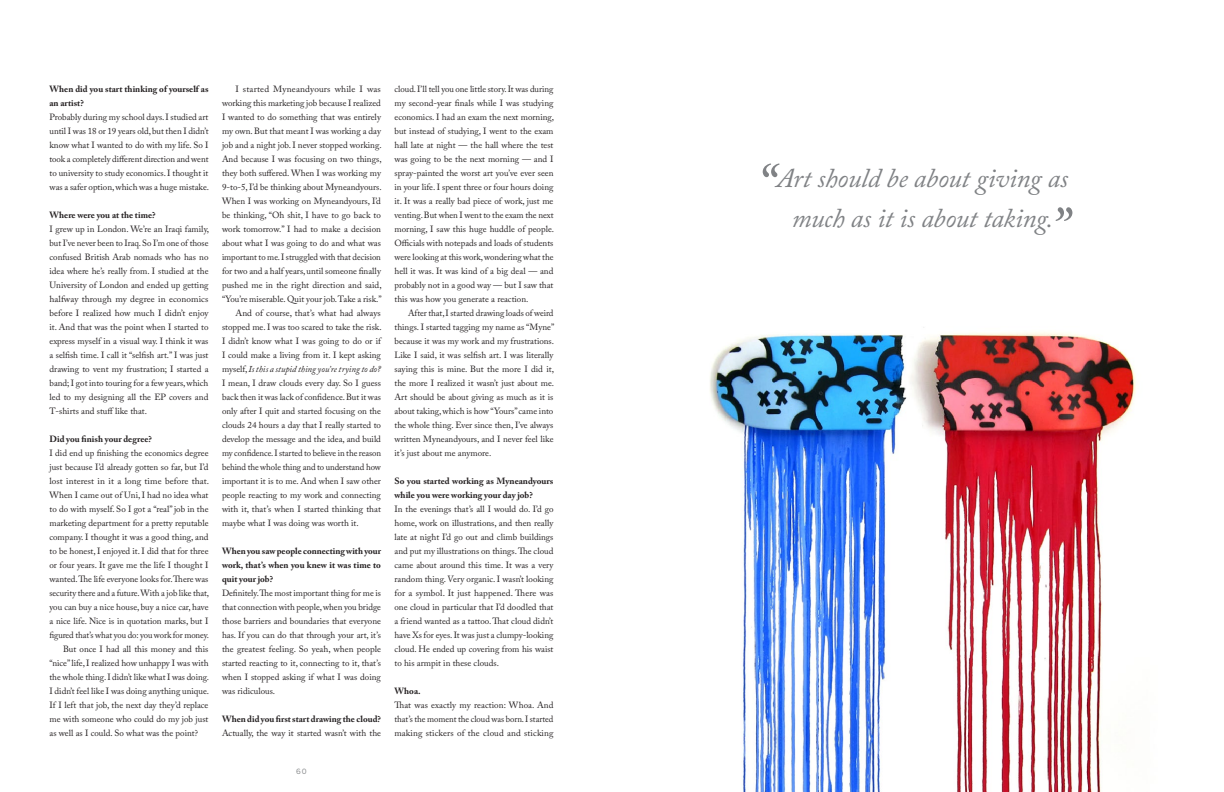
<style>
.page{position:relative;width:1224px;height:792px;background:#fff}
.page>*{position:absolute;margin:0;border:0;box-sizing:border-box;transform-origin:0 0}
.t1{font:italic 60px "Adobe Caslon Pro";color:#808285}
.t2{font:italic 27px/40.7px "Adobe Caslon Pro";letter-spacing:-.005em;color:#808285;text-align:center}
.t3{font:9px/14px "Adobe Caslon Pro";color:#231f20;text-align:justify}
.t4{font:700 9px/14px "Adobe Caslon Pro";color:#231f20}
.t5{font:italic 9px "Adobe Caslon Pro";letter-spacing:.005em;color:#231f20}
.t6{font:9px "Adobe Caslon Pro";letter-spacing:.02em;color:#231f20}
.t7{font:8px "Proxima Nova";color:#8a8c8e}
.s1{font-style:normal}
</style>
<div class="page">
<img style="left:710px;top:327px;width:426px;height:465px">
<p class="t4" style="left:50px;top:82px;width:161px">When did you start thinking of yourself as an artist?</p>
<p class="t3" style="left:50px;top:110px;width:161px">Probably during my school days. I studied art until I was 18 or 19 years old, but then I didn’t know what I wanted to do with my life. So I took a completely different direction and went to university to study economics. I thought it was a safer option, which was a huge mistake.</p>
<p class="t4" style="left:50px;top:208px;width:108px">Where were you at the time?</p>
<p class="t3" style="left:50px;top:222px;width:161px">I grew up in London. We’re an Iraqi family, but I’ve never been to Iraq. So I’m one of those confused British Arab nomads who has no idea where he’s really from. I studied at the University of London and ended up getting halfway through my degree in economics before I realized how much I didn’t enjoy it. And that was the point when I started to express myself in a visual way. I think it was a selfish time. I call it “selfish art.” I was just drawing to vent my frustration; I started a band; I got into touring for a few years, which led to my designing all the EP covers and T-shirts and stuff like that.</p>
<p class="t4" style="left:50px;top:432px;width:104px">Did you finish your degree?</p>
<p class="t3" style="left:50px;top:446px;width:161px">I did end up finishing the economics degree</p>
<p class="t3" style="left:50px;top:460px;width:161px">just because I’d already gotten so far, but I’d</p>
<p class="t3" style="left:50px;top:474px;width:161px">lost interest in it a long time before that.</p>
<p class="t3" style="left:50px;top:488px;width:160px">When I came out of Uni, I had no idea what</p>
<p class="t3" style="left:50px;top:502px;width:161px">to do with myself. So I got a “real” job in the</p>
<p class="t3" style="left:50px;top:516px;width:161px">marketing department for a pretty reputable</p>
<p class="t3" style="left:50px;top:530px;width:161px">company. I thought it was a good thing, and</p>
<p class="t3" style="left:50px;top:544px;width:161px">to be honest, I enjoyed it. I did that for three</p>
<p class="t3" style="left:50px;top:558px;width:161px">or four years. It gave me the life I thought I</p>
<p class="t3" style="left:50px;top:572px;width:160px">wanted. The life everyone looks for. There was</p>
<p class="t3" style="left:50px;top:586px;width:161px">security there and a future. With a job like that,</p>
<p class="t3" style="left:50px;top:600px;width:161px">you can buy a nice house, buy a nice car, have</p>
<p class="t3" style="left:50px;top:614px;width:161px">a nice life. Nice is in quotation marks, but I</p>
<p class="t3" style="left:50px;top:628px;width:161px">figured that’s what you do: you work for money.</p>
<p class="t3" style="left:63px;top:642px;width:147px">But once I had all this money and this</p>
<p class="t3" style="left:50px;top:656px;width:161px">“nice” life, I realized how unhappy I was with</p>
<p class="t3" style="left:50px;top:670px;width:161px">the whole thing. I didn’t like what I was doing.</p>
<p class="t3" style="left:50px;top:684px;width:161px">I didn’t feel like I was doing anything unique.</p>
<p class="t3" style="left:50px;top:698px;width:160px">If I left that job, the next day they’d replace</p>
<p class="t3" style="left:50px;top:712px;width:160px">me with someone who could do my job just</p>
<p class="t3" style="left:50px;top:726px;width:150px">as well as I could. So what was the point?</p>
<p class="t6" style="left:236px;top:84px;width:147px">I started Myneandyours while I was</p>
<p class="t3" style="left:222px;top:96px;width:160px">working this marketing job because I realized</p>
<p class="t3" style="left:222px;top:110px;width:160px">I wanted to do something that was entirely</p>
<p class="t3" style="left:222px;top:124px;width:160px">my own. But that meant I was working a day</p>
<p class="t3" style="left:222px;top:138px;width:161px">job and a night job. I never stopped working.</p>
<p class="t3" style="left:222px;top:152px;width:161px">And because I was focusing on two things,</p>
<p class="t3" style="left:222px;top:166px;width:160px">they both suffered. When I was working my</p>
<p class="t3" style="left:222px;top:180px;width:161px">9-to-5, I’d be thinking about Myneandyours.</p>
<p class="t3" style="left:222px;top:194px;width:161px">When I was working on Myneandyours, I’d</p>
<p class="t3" style="left:222px;top:208px;width:160px">be thinking, “Oh shit, I have to go back to</p>
<p class="t3" style="left:222px;top:222px;width:161px">work tomorrow.” I had to make a decision</p>
<p class="t3" style="left:222px;top:236px;width:160px">about what I was going to do and what was</p>
<p class="t3" style="left:222px;top:250px;width:160px">important to me. I struggled with that decision</p>
<p class="t3" style="left:222px;top:264px;width:160px">for two and a half years, until someone finally</p>
<p class="t3" style="left:222px;top:278px;width:161px">pushed me in the right direction and said,</p>
<p class="t3" style="left:222px;top:292px;width:161px">“You’re miserable. Quit your job. Take a risk.”</p>
<p class="t3" style="left:236px;top:306px;width:147px">And of course, that’s what had always</p>
<p class="t3" style="left:222px;top:320px;width:161px">stopped me. I was too scared to take the risk.</p>
<p class="t3" style="left:222px;top:334px;width:161px">I didn’t know what I was going to do or if</p>
<p class="t3" style="left:222px;top:348px;width:160px">I could make a living from it. I kept asking</p>
<p class="t5" style="left:222px;top:364px;width:160px"><span class="s1">myself,</span> Is this a stupid thing you’re trying to do?</p>
<p class="t3" style="left:222px;top:376px;width:161px">I mean, I draw clouds every day. So I guess</p>
<p class="t3" style="left:222px;top:390px;width:161px">back then it was lack of confidence. But it was</p>
<p class="t3" style="left:222px;top:404px;width:160px">only after I quit and started focusing on the</p>
<p class="t3" style="left:222px;top:418px;width:161px">clouds 24 hours a day that I really started to</p>
<p class="t3" style="left:222px;top:432px;width:160px">develop the message and the idea, and build</p>
<p class="t3" style="left:222px;top:446px;width:161px">my confidence. I started to believe in the reason</p>
<p class="t3" style="left:222px;top:460px;width:160px">behind the whole thing and to understand how</p>
<p class="t3" style="left:222px;top:474px;width:160px">important it is to me. And when I saw other</p>
<p class="t3" style="left:222px;top:488px;width:161px">people reacting to my work and connecting</p>
<p class="t3" style="left:222px;top:502px;width:160px">with it, that’s when I started thinking that</p>
<p class="t3" style="left:222px;top:516px;width:138px">maybe what I was doing was worth it.</p>
<p class="t4" style="left:222px;top:544px;width:161px;text-align:justify">When you saw people connecting with your work, that’s when you knew it was time to quit your job?</p>
<p class="t3" style="left:222px;top:586px;width:161px">Definitely. The most important thing for me is that connection with people, when you bridge those barriers and boundaries that everyone has. If you can do that through your art, it’s the greatest feeling. So yeah, when people started reacting to it, connecting to it, that’s when I stopped asking if what I was doing was ridiculous.</p>
<p class="t4" style="left:222px;top:712px;width:161px">When did you first start drawing the cloud?</p>
<p class="t3" style="left:222px;top:726px;width:161px">Actually, the way it started wasn’t with the</p>
<p class="t7" style="left:296px;top:768px;width:12px">60</p>
<p class="t3" style="left:394px;top:82px;width:161px">cloud. I’ll tell you one little story. It was during my second-year finals while I was studying economics. I had an exam the next morning, but instead of studying, I went to the exam hall late at night — the hall where the test was going to be the next morning — and I spray-painted the worst art you’ve ever seen in your life. I spent three or four hours doing it. It was a really bad piece of work, just me venting. But when I went to the exam the next morning, I saw this huge huddle of people.<br>Officials with notepads and loads of students were looking at this work, wondering what the hell it was. It was kind of a big deal — and probably not in a good way — but I saw that this was how you generate a reaction.</p>
<p class="t3" style="left:394px;top:306px;width:161px;text-indent:14px">After that, I started drawing loads of weird things. I started tagging my name as “Myne” because it was my work and my frustrations.<br>Like I said, it was selfish art. I was literally saying this is mine. But the more I did it, the more I realized it wasn’t just about me.<br>Art should be about giving as much as it is about taking, which is how “Yours” came into the whole thing. Ever since then, I’ve always written Myneandyours, and I never feel like it’s just about me anymore.</p>
<p class="t4" style="left:394px;top:474px;width:160px">So you started working as Myneandyours while you were working your day job?</p>
<p class="t3" style="left:394px;top:502px;width:161px">In the evenings that’s all I would do. I’d go home, work on illustrations, and then really late at night I’d go out and climb buildings and put my illustrations on things. The cloud came about around this time. It was a very random thing. Very organic. I wasn’t looking for a symbol. It just happened. There was one cloud in particular that I’d doodled that a friend wanted as a tattoo. That cloud didn’t have Xs for eyes. It was just a clumpy-looking cloud. He ended up covering from his waist to his armpit in these clouds.</p>
<p class="t4" style="left:394px;top:684px;width:28px">Whoa.</p>
<p class="t3" style="left:394px;top:698px;width:161px">That was exactly my reaction: Whoa. And that’s the moment the cloud was born. I started making stickers of the cloud and sticking</p>
<h1 class="t1" style="left:754px;top:149px;width:21px">“</h1>
<h2 class="t2" style="left:777px;top:157px;width:293px">Art should be about giving as much as it is about taking.</h2>
<h1 class="t1" style="left:1050px;top:193px;width:21px">”</h1>
</div>
